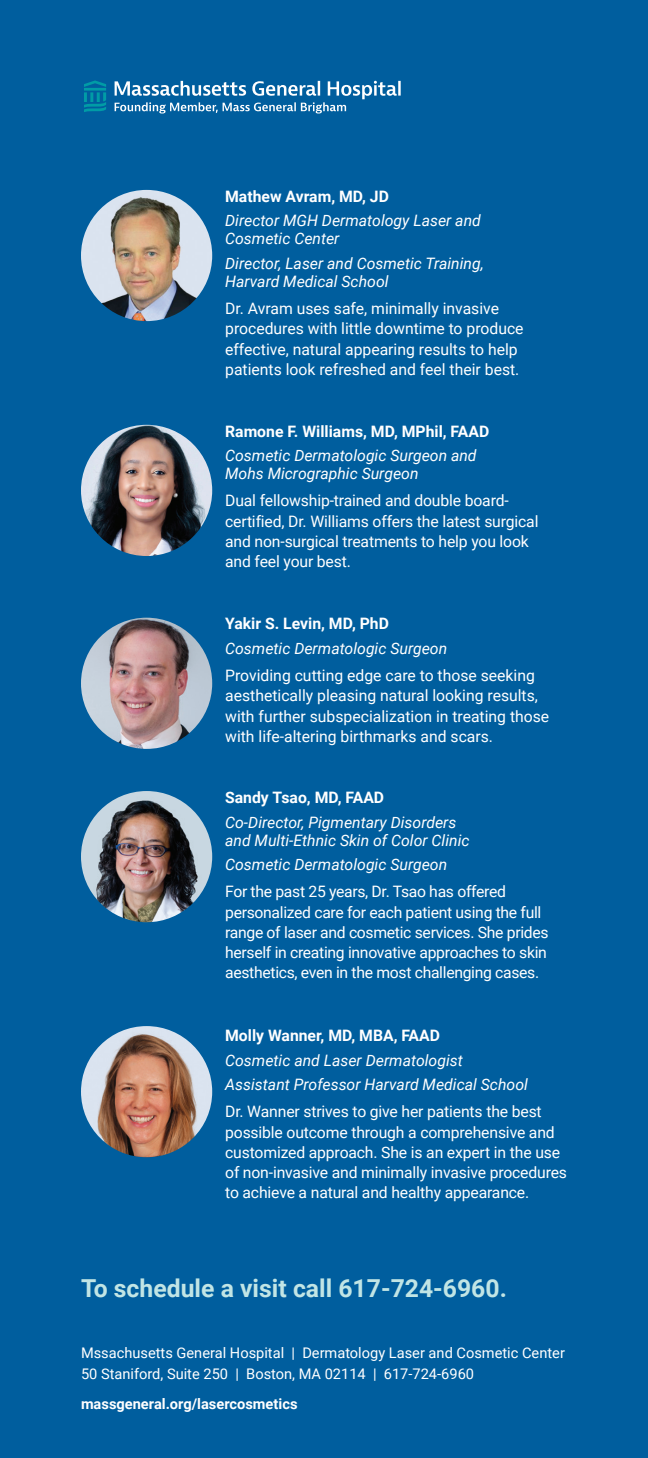
<style>
.page{position:relative;width:648px;height:1458px;background:#005e9e}
.page>*{position:absolute;margin:0;border:0;box-sizing:border-box;transform-origin:0 0}
.Body_Back_Cover_White{font:700 24.75px "Roboto";color:#c1e5e5}
.Body_Back_Cover_White-2{font:15.75px/20.2px "Roboto";letter-spacing:-.01em;color:#fff}
.Body_Back_Cover_White-3{font:italic 15.75px/18px "Roboto";color:#fff}
.Body_Back_Cover_White-4{font:700 15.75px "Roboto";color:#fff}
.Body_Back_Cover_White-5{font:14.62px/20.2px "Roboto";color:#fff}
.Body_Back_Cover_White-6{font:700 14.62px "Roboto";color:#fff}
</style>
<div class="page">
<img style="left:81px;top:425px;width:131px;height:131px;border-radius:66px">
<img style="left:81px;top:618px;width:131px;height:131px;border-radius:66px">
<img style="left:81px;top:791px;width:131px;height:131px;border-radius:66px">
<img style="left:81px;top:1026px;width:131px;height:131px;border-radius:66px">
<img style="left:81px;top:190px;width:131px;height:131px;border-radius:66px">
<svg style="left:115px;top:81px;width:286px;height:33px"></svg>
<svg style="left:84px;top:80px;width:22px;height:32px"></svg>
<p class="Body_Back_Cover_White-4" style="left:225px;top:185px;width:165px">Mathew Avram, MD, JD</p>
<p class="Body_Back_Cover_White-3" style="left:225px;top:211px;width:257px">Director MGH Dermatology Laser and<br>Cosmetic Center</p>
<p class="Body_Back_Cover_White-3" style="left:225px;top:254px;width:260px">Director, Laser and Cosmetic Training,<br>Harvard Medical School</p>
<p class="Body_Back_Cover_White-2" style="left:225px;top:298px;width:300px">Dr. Avram uses safe, minimally invasive procedures with little downtime to produce effective, natural appearing results to help patients look refreshed and feel their best.</p>
<p class="Body_Back_Cover_White-4" style="left:225px;top:420px;width:266px">Ramone F. Williams, MD, MPhil, FAAD</p>
<p class="Body_Back_Cover_White-3" style="left:225px;top:446px;width:253px">Cosmetic Dermatologic Surgeon and<br>Mohs Micrographic Surgeon</p>
<p class="Body_Back_Cover_White-2" style="left:225px;top:490px;width:315px">Dual fellowship-trained and double board&shy;certified, Dr. Williams offers the latest surgical and non-surgical treatments to help you look and feel your best.</p>
<p class="Body_Back_Cover_White-4" style="left:225px;top:613px;width:165px">Yakir S. Levin, MD, PhD</p>
<p class="Body_Back_Cover_White-3" style="left:225px;top:639px;width:224px">Cosmetic Dermatologic Surgeon</p>
<p class="Body_Back_Cover_White-2" style="left:225px;top:665px;width:326px">Providing cutting edge care to those seeking aesthetically pleasing natural looking results, with further subspecialization in treating those with life-altering birthmarks and scars.</p>
<p class="Body_Back_Cover_White-4" style="left:225px;top:786px;width:161px">Sandy Tsao, MD, FAAD</p>
<p class="Body_Back_Cover_White-3" style="left:225px;top:812px;width:246px">Co-Director, Pigmentary Disorders and Multi-Ethnic Skin of Color Clinic</p>
<p class="Body_Back_Cover_White-3" style="left:225px;top:855px;width:224px">Cosmetic Dermatologic Surgeon</p>
<p class="Body_Back_Cover_White-2" style="left:225px;top:881px;width:325px">For the past 25 years, Dr. Tsao has offered personalized care for each patient using the full range of laser and cosmetic services. She prides herself in creating innovative approaches to skin aesthetics, even in the most challenging cases.</p>
<p class="Body_Back_Cover_White-4" style="left:225px;top:1024px;width:216px">Molly Wanner, MD, MBA, FAAD</p>
<p class="Body_Back_Cover_White-3" style="left:225px;top:1050px;width:239px">Cosmetic and Laser Dermatologist</p>
<p class="Body_Back_Cover_White-3" style="left:225px;top:1075px;width:304px">Assistant Professor Harvard Medical School</p>
<p class="Body_Back_Cover_White-2" style="left:225px;top:1101px;width:343px">Dr. Wanner strives to give her patients the best possible outcome through a comprehensive and customized approach. She is an expert in the use of non-invasive and minimally invasive procedures to achieve a natural and healthy appearance.</p>
<p class="Body_Back_Cover_White" style="left:81px;top:1271px;width:427px">To schedule a visit call 617-724-6960.</p>
<p class="Body_Back_Cover_White-5" style="left:81px;top:1342px;width:485px">Mssachusetts General Hospital | Dermatology Laser and Cosmetic Center<br>50 Staniford, Suite 250 | Boston, MA 02114 | 617-724-6960</p>
<p class="Body_Back_Cover_White-6" style="left:81px;top:1393px;width:218px">massgeneral.org/lasercosmetics</p>
</div>
